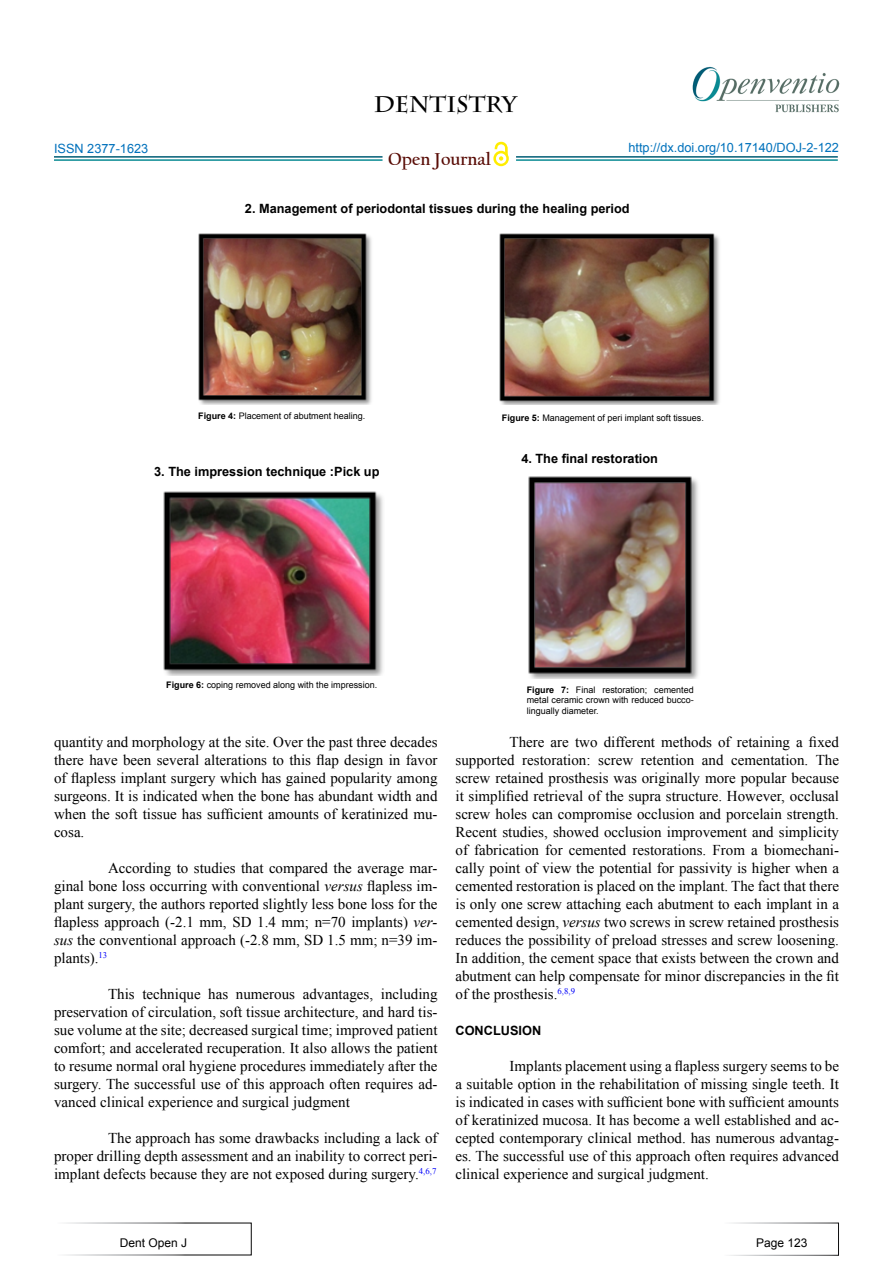
<style>
.page{position:relative;width:893px;height:1263px;background:#fff}
.page>*{position:absolute;margin:0;border:0;box-sizing:border-box;transform-origin:0 0}
.t1{font:700 22.5px "Charlemagne Std";color:#000}
.t2{font:700 18.15px "Californian FB";color:#580b05}
.t3{font:15px/18px "Times New Roman";color:#000;text-align:justify}
.t4{font:700 12.75px "Arial";color:#000}
.t5{font:12.75px "Arial";color:#0072bc}
.t6{font:12.75px "Arial";color:#0071bc}
.t7{font:12px "Arial";color:#000}
.t8{font:9px/10.8px "Arial";color:#000;text-align:justify}
.s1{font-weight:700}
.s2{font-style:italic}
</style>
<div class="page">
<hr style="left:54px;top:156px;width:328px;height:2px;background:#015d75">
<hr style="left:54px;top:159px;width:328px;height:2px;background:#0a8b93">
<hr style="left:516px;top:156px;width:322px;height:2px;background:#015d75">
<hr style="left:516px;top:159px;width:322px;height:2px;background:#0a8b93">
<svg style="left:493px;top:151px;width:16px;height:15px"></svg>
<div style="left:496px;top:153px;width:10px;height:11px;background:#fff;border-radius:50%"></div>
<svg style="left:495px;top:141px;width:13px;height:20px"></svg>
<div style="left:56px;top:1223px;width:196px;height:32px;border:1px solid #fff"></div>
<div style="left:723px;top:1223px;width:116px;height:33px;border:1px solid #fff"></div>
<img style="left:692px;top:66px;width:148px;height:47px">
<img style="left:163px;top:491px;width:220px;height:184px">
<img style="left:528px;top:476px;width:170px;height:202px">
<img style="left:198px;top:233px;width:174px;height:171px">
<img style="left:499px;top:233px;width:221px;height:171px">
<p class="t6" style="left:54px;top:140px;width:96px">ISSN 2377-1623</p>
<h1 class="t1" style="left:374px;top:91px;width:144px">DENTISTRY</h1>
<p class="t2" style="left:388px;top:148px;width:104px">Open Journal</p>
<p class="t5" style="left:628px;top:139px;width:212px">http://dx.doi.org/10.17140/DOJ-2-122</p>
<p class="t4" style="left:245px;top:200px;width:386px">2. Management of periodontal tissues during the healing period</p>
<p class="t8" style="left:198px;top:411px;width:169px"><span class="s1">Figure 4:</span> Placement of abutment healing.</p>
<p class="t8" style="left:502px;top:412px;width:204px"><span class="s1">Figure 5:</span> Management of peri implant soft tissues.</p>
<p class="t4" style="left:521px;top:450px;width:138px">4. The final restoration</p>
<p class="t4" style="left:154px;top:463px;width:227px">3. The impression technique :Pick up</p>
<p class="t8" style="left:166px;top:679px;width:213px"><span class="s1">Figure 6:</span> coping removed along with the impression.</p>
<p class="t3" style="left:54px;top:733px;width:385px">quantity and morphology at the site. Over the past three decades there have been several alterations to this flap design in favor of flapless implant surgery which has gained popularity among surgeons. It is indicated when the bone has abundant width and when the soft tissue has sufficient amounts of keratinized mu&shy;cosa.</p>
<p class="t3" style="left:54px;top:859px;width:385px;text-indent:54px">According to studies that compared the average mar&shy;ginal bone loss occurring with conventional <span class="s2">versus</span> flapless im&shy;plant surgery, the authors reported slightly less bone loss for the flapless approach (-2.1 mm, SD 1.4 mm; n=70 implants) <span class="s2">ver&shy;sus</span> the conventional approach (-2.8 mm, SD 1.5 mm; n=39 im&shy;plants).<sup>13</sup></p>
<p class="t3" style="left:54px;top:985px;width:385px;text-indent:54px">This technique has numerous advantages, including preservation of circulation, soft tissue architecture, and hard tis&shy;sue volume at the site; decreased surgical time; improved patient comfort; and accelerated recuperation. It also allows the patient to resume normal oral hygiene procedures immediately after the surgery. The successful use of this approach often requires ad&shy;vanced clinical experience and surgical judgment</p>
<p class="t3" style="left:54px;top:1129px;width:385px;text-indent:54px">The approach has some drawbacks including a lack of proper drilling depth assessment and an inability to correct peri&shy;implant defects because they are not exposed during surgery.<sup>4,6,7</sup></p>
<p class="t8" style="left:527px;top:684px;width:169px"><span class="s1">Figure 7:</span> Final restoration; cemented metal ceramic crown with reduced bucco&shy;lingually diameter.</p>
<p class="t3" style="left:455px;top:733px;width:385px;text-indent:54px">There are two different methods of retaining a fixed supported restoration: screw retention and cementation. The screw retained prosthesis was originally more popular because it simplified retrieval of the supra structure. However, occlusal screw holes can compromise occlusion and porcelain strength.<br>Recent studies, showed occlusion improvement and simplicity of fabrication for cemented restorations. From a biomechani&shy;cally point of view the potential for passivity is higher when a cemented restoration is placed on the implant. The fact that there is only one screw attaching each abutment to each implant in a cemented design, <span class="s2">versus</span> two screws in screw retained prosthesis reduces the possibility of preload stresses and screw loosening.<br>In addition, the cement space that exists between the crown and abutment can help compensate for minor discrepancies in the fit of the prosthesis.<sup>6,8,9</sup></p>
<p class="t4" style="left:455px;top:1022px;width:87px">CONCLUSION</p>
<p class="t3" style="left:455px;top:1057px;width:385px;text-indent:54px">Implants placement using a flapless surgery seems to be a suitable option in the rehabilitation of missing single teeth. It is indicated in cases with sufficient bone with sufficient amounts of keratinized mucosa. It has become a well established and ac&shy;cepted contemporary clinical method. has numerous advantag&shy;es. The successful use of this approach often requires advanced clinical experience and surgical judgment.</p>
<p class="t7" style="left:120px;top:1234px;width:69px">Dent Open J</p>
<p class="t7" style="left:756px;top:1235px;width:53px">Page 123</p>
</div>
